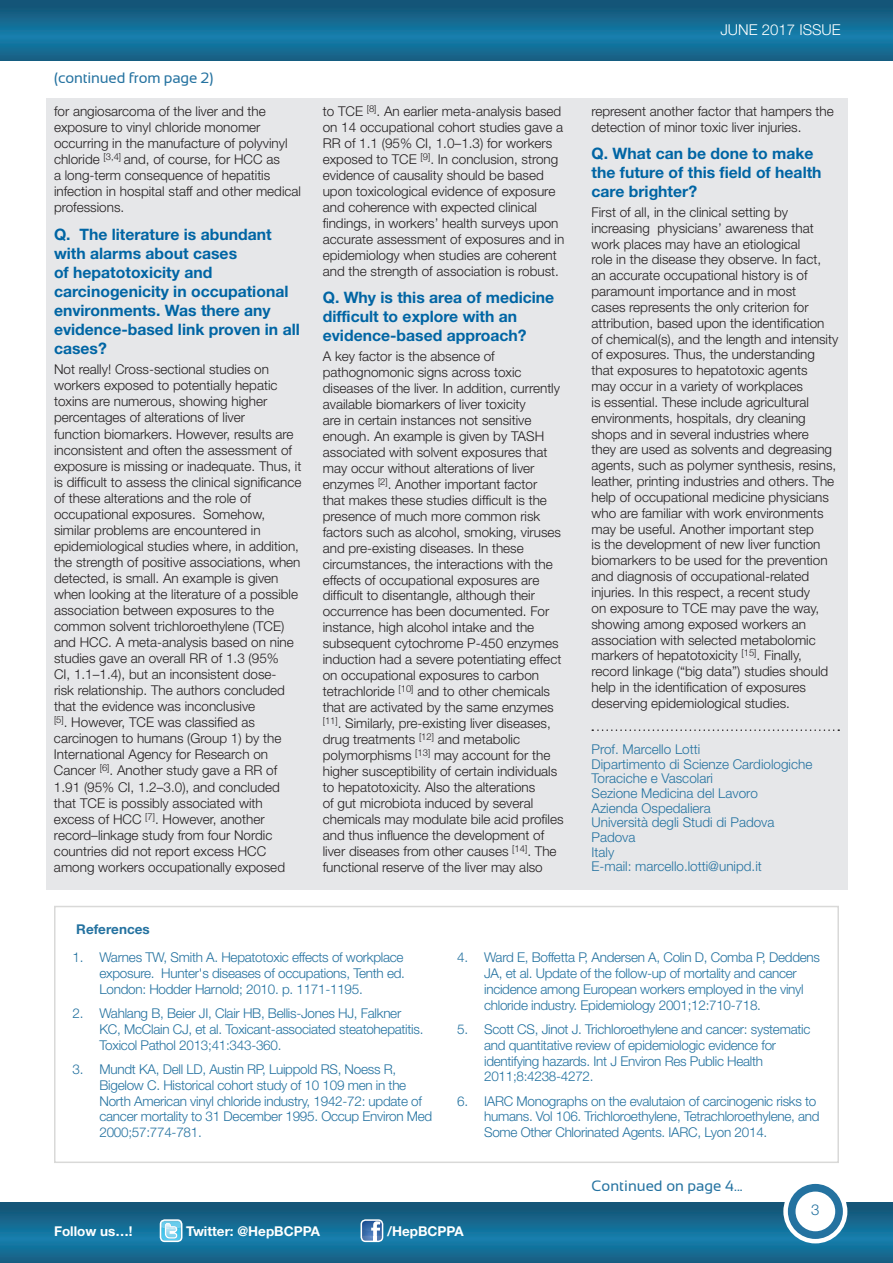
<style>
.page{position:relative;width:893px;height:1263px;background:#fff}
.page>*{position:absolute;margin:0;border:0;box-sizing:border-box;transform-origin:0 0}
.t1{font:700 15.75px/19px "Helvetica Neue";color:#0065a4}
.t2{font:15px "Sansation";letter-spacing:-.01em;color:#2472a0}
.t3{font:300 15px "Helvetica Neue LT Pro";color:#fff}
.t4{font:300 15px "Helvetica Neue LT Pro";color:#2472a0}
.t5{font:300 13.5px/15.9px "Helvetica Neue LT Pro";color:#231f20}
.t6{font:300 13.5px/15.8px "Helvetica Neue LT Pro";letter-spacing:-.02em;color:#2472a0}
.t7{font:300 13.5px/14.7px "Helvetica Neue";color:#2472a0}
.t8{font:700 13.5px "Helvetica Neue";color:#fff}
.t9{font:700 13.5px "Helvetica Neue LT Pro";color:#2472a0}
</style>
<div class="page">
<img style="left:0;top:1203px;width:893px;height:60px">
<img style="left:0;top:0;width:893px;height:60px">
<svg style="left:786px;top:1182px;width:59px;height:59px"></svg>
<div style="left:783px;top:1179px;width:64px;height:64px;border:4px solid #fff;border-radius:50%"></div>
<div style="left:795px;top:1191px;width:40px;height:40px;background:#fff;border-radius:50%"></div>
<svg style="left:160px;top:1220px;width:22px;height:21px"></svg>
<div style="left:160px;top:1219px;width:22px;height:23px;border:2px solid #fff;border-radius:4px"></div>
<svg style="left:361px;top:1220px;width:22px;height:21px"></svg>
<div style="left:361px;top:1219px;width:22px;height:23px;border:2px solid #fff;border-radius:4px"></div>
<div style="left:45px;top:98px;width:802px;height:791px;background:#e6e7e9"></div>
<div style="left:54px;top:906px;width:785px;height:257px;border:2px solid #d9d9d8"></div>
<svg style="left:592px;top:729px;width:247px;height:2px"></svg>
<p class="t2" style="left:54px;top:70px;width:161px">(continued from page 2)</p>
<p class="t5" style="left:54px;top:103px;width:249px">for angiosarcoma of the liver and the exposure to vinyl chloride monomer occurring in the manufacture of polyvinyl chloride <sup>[3,4]</sup> and, of course, for HCC as<br>a long-term consequence of hepatitis infection in hospital staff and other medical professions.</p>
<p class="t1" style="left:54px;top:224px;width:247px">Q. The literature is abundant with alarms about cases<br>of hepatotoxicity and carcinogenicity in occupational environments. Was there any evidence-based link proven in all cases?</p>
<p class="t5" style="left:54px;top:361px;width:249px">Not really! Cross-sectional studies on workers exposed to potentially hepatic toxins are numerous, showing higher percentages of alterations of liver<br>function biomarkers. However, results are inconsistent and often the assessment of exposure is missing or inadequate. Thus, it is difficult to assess the clinical significance of these alterations and the role of occupational exposures. Somehow, similar problems are encountered in epidemiological studies where, in addition, the strength of positive associations, when detected, is small. An example is given when looking at the literature of a possible association between exposures to the common solvent trichloroethylene (TCE) and HCC. A meta-analysis based on nine studies gave an overall RR of 1.3 (95%<br>CI, 1.1–1.4), but an inconsistent dose-<br>risk relationship. The authors concluded that the evidence was inconclusive<br><sup>[5]</sup>. However, TCE was classified as carcinogen to humans (Group 1) by the International Agency for Research on Cancer <sup>[6]</sup>. Another study gave a RR of 1.91 (95% CI, 1.2–3.0), and concluded that TCE is possibly associated with excess of HCC <sup>[7]</sup>. However, another record–linkage study from four Nordic countries did not report excess HCC among workers occupationally exposed</p>
<p class="t5" style="left:323px;top:103px;width:243px">to TCE <sup>[8]</sup>. An earlier meta-analysis based on 14 occupational cohort studies gave a RR of 1.1 (95% CI, 1.0–1.3) for workers exposed to TCE <sup>[9]</sup>. In conclusion, strong evidence of causality should be based upon toxicological evidence of exposure and coherence with expected clinical findings, in workers’ health surveys upon accurate assessment of exposures and in epidemiology when studies are coherent and the strength of association is robust.</p>
<p class="t1" style="left:323px;top:288px;width:233px">Q. Why is this area of medicine difficult to explore with an evidence-based approach?</p>
<p class="t5" style="left:323px;top:348px;width:242px">A key factor is the absence of pathognomonic signs across toxic diseases of the liver. In addition, currently available biomarkers of liver toxicity<br>are in certain instances not sensitive enough. An example is given by TASH associated with solvent exposures that may occur without alterations of liver enzymes <sup>[2]</sup>. Another important factor<br>that makes these studies difficult is the presence of much more common risk factors such as alcohol, smoking, viruses and pre-existing diseases. In these circumstances, the interactions with the effects of occupational exposures are difficult to disentangle, although their occurrence has been documented. For instance, high alcohol intake and the subsequent cytochrome P-450 enzymes induction had a severe potentiating effect on occupational exposures to carbon tetrachloride <sup>[10]</sup> and to other chemicals that are activated by the same enzymes <sup>[11]</sup>. Similarly, pre-existing liver diseases, drug treatments <sup>[12]</sup> and metabolic polymorphisms <sup>[13]</sup> may account for the higher susceptibility of certain individuals to hepatotoxicity. Also the alterations<br>of gut microbiota induced by several chemicals may modulate bile acid profiles and thus influence the development of liver diseases from other causes <sup>[14]</sup>. The functional reserve of the liver may also</p>
<p class="t3" style="left:720px;top:21px;width:122px">JUNE 2017 ISSUE</p>
<p class="t5" style="left:591px;top:103px;width:244px">represent another factor that hampers the detection of minor toxic liver injuries.</p>
<p class="t1" style="left:591px;top:144px;width:232px">Q. What can be done to make the future of this field of health care brighter?</p>
<p class="t5" style="left:591px;top:204px;width:248px">First of all, in the clinical setting by increasing physicians’ awareness that work places may have an etiological<br>role in the disease they observe. In fact, an accurate occupational history is of paramount importance and in most<br>cases represents the only criterion for attribution, based upon the identification of chemical(s), and the length and intensity of exposures. Thus, the understanding that exposures to hepatotoxic agents<br>may occur in a variety of workplaces<br>is essential. These include agricultural environments, hospitals, dry cleaning shops and in several industries where<br>they are used as solvents and degreasing agents, such as polymer synthesis, resins, leather, printing industries and others. The help of occupational medicine physicians who are familiar with work environments may be useful. Another important step<br>is the development of new liver function biomarkers to be used for the prevention and diagnosis of occupational-related injuries. In this respect, a recent study<br>on exposure to TCE may pave the way, showing among exposed workers an association with selected metabolomic markers of hepatotoxicity <sup>[15]</sup>. Finally, record linkage (“big data”) studies should help in the identification of exposures deserving epidemiological studies.</p>
<p class="t7" style="left:591px;top:742px;width:222px">Prof. Marcello Lotti<br>Dipartimento di Scienze Cardiologiche<br>Toraciche e Vascolari<br>Sezione Medicina del Lavoro<br>Azienda Ospedaliera<br>Università degli Studi di Padova<br>Padova<br>Italy<br>E-mail: marcello.lotti@unipd.it</p>
<p class="t9" style="left:76px;top:921px;width:75px">References</p>
<p class="t6" style="left:100px;top:949px;width:307px;text-align:justify;text-indent:-27px">1. Warnes TW, Smith A. Hepatotoxic effects of workplace exposure. Hunter's diseases of occupations, Tenth ed.<br>London: Hodder Harnold; 2010. p. 1171-1195.</p>
<p class="t6" style="left:100px;top:1005px;width:325px;text-indent:-27px">2. Wahlang B, Beier JI, Clair HB, Bellis-Jones HJ, Falkner<br>KC, McClain CJ, et al. Toxicant-associated steatohepatitis.<br>Toxicol Pathol 2013;41:343-360.</p>
<p class="t6" style="left:100px;top:1061px;width:334px;text-indent:-27px">3. Mundt KA, Dell LD, Austin RP, Luippold RS, Noess R, Bigelow C. Historical cohort study of 10 109 men in the North American vinyl chloride industry, 1942-72: update of cancer mortality to 31 December 1995. Occup Environ Med 2000;57:774-781.</p>
<p class="t6" style="left:484px;top:949px;width:337px;text-indent:-27px">4. Ward E, Boffetta P, Andersen A, Colin D, Comba P, Deddens JA, et al. Update of the follow-up of mortality and cancer incidence among European workers employed in the vinyl chloride industry. Epidemiology 2001;12:710-718.</p>
<p class="t6" style="left:484px;top:1021px;width:328px;text-indent:-27px">5. Scott CS, Jinot J. Trichloroethylene and cancer: systematic and quantitative review of epidemiologic evidence for identifying hazards. Int J Environ Res Public Health 2011;8:4238-4272.</p>
<p class="t6" style="left:484px;top:1092px;width:337px;text-indent:-27px">6. IARC Monographs on the evalutaion of carcinogenic risks to humans. Vol 106. Trichloroethylene, Tetrachloroethylene, and<br>Some Other Chlorinated Agents. IARC, Lyon 2014.</p>
<p class="t2" style="left:591px;top:1177px;width:153px">Continued on page 4...</p>
<p class="t4" style="left:811px;top:1201px;width:10px">3</p>
<p class="t8" style="left:54px;top:1223px;width:80px">Follow us…!</p>
<p class="t8" style="left:186px;top:1223px;width:135px">Twitter: @HepBCPPA</p>
<p class="t8" style="left:387px;top:1223px;width:78px">/HepBCPPA</p>
</div>
